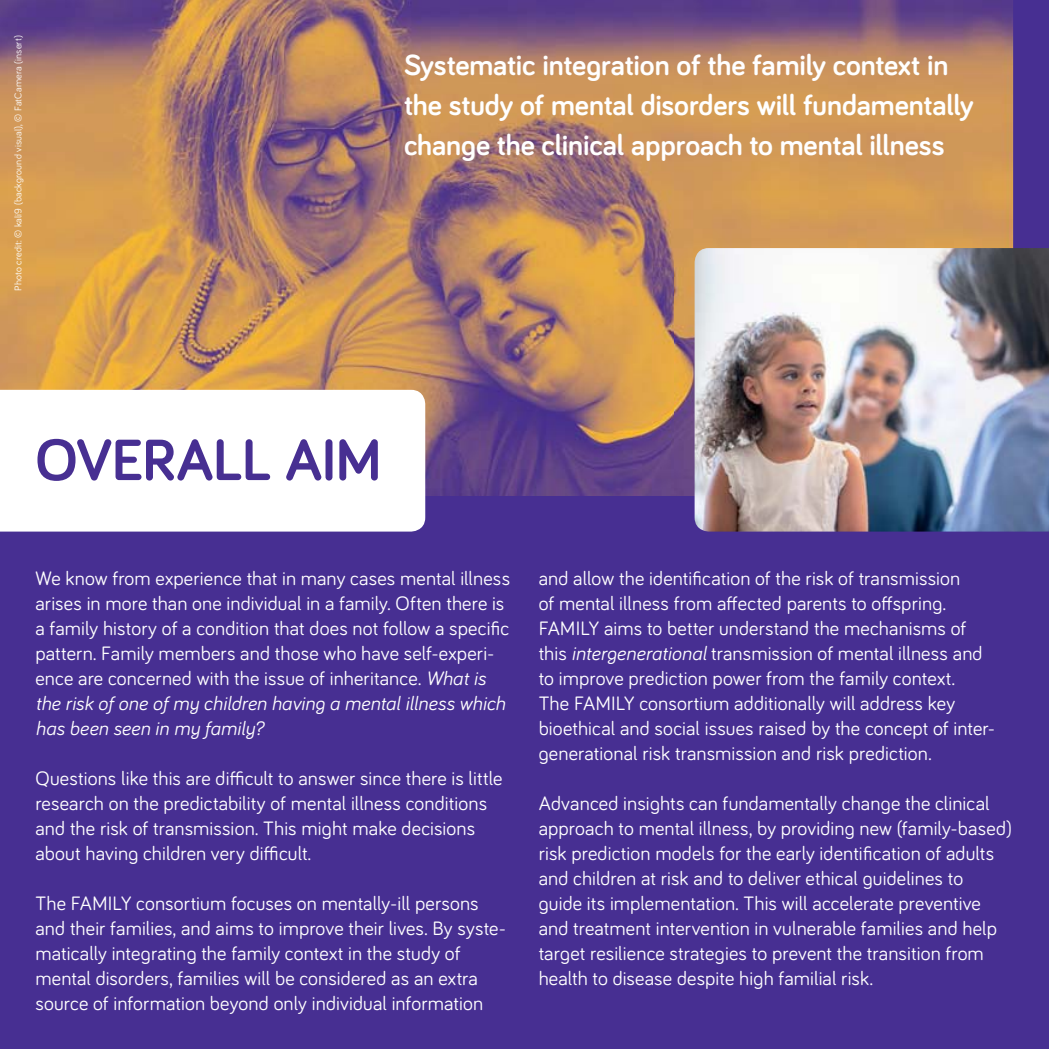
<style>
.page{position:relative;width:1049px;height:1049px;background:#472f92}
.page>*{position:absolute;margin:0;border:0;box-sizing:border-box;transform-origin:0 0}
.t1{font:700 60px "Bariol";letter-spacing:-.01em;color:#472f92}
.t2{font:700 30px/40px "Bariol";color:#fff}
.t3{font:20px/25px "Bariol";letter-spacing:.01em;color:#fff}
.t4{font:10px "Bariol";letter-spacing:.015em;color:#fff}
.s1{font-style:italic}
</style>
<div class="page">
<img style="left:0;top:0;width:1013px;height:496px">
<img style="left:694px;top:248px;width:355px;height:283px">
<div style="left:0;top:390px;width:425px;height:141px;background:#fff"></div>
<p class="t4" style="left:15px;top:291px;width:257px;rotate:-90deg">Photo credit: © kali9 (background visual), © FatCamera (insert)</p>
<h2 class="t2" style="left:404px;top:48px;width:571px">Systematic integration of the family context in the study of mental disorders will fundamentally change the clinical approach to mental illness</h2>
<h1 class="t1" style="left:35px;top:437px;width:347px">OVERALL AIM</h1>
<p class="t3" style="left:35px;top:568px;width:476px">We know from experience that in many cases mental illness arises in more than one individual in a family. Often there is a family history of a condition that does not follow a specific pattern. Family members and those who have self-experi&shy;ence are concerned with the issue of inheritance. <span class="s1">What is the risk of one of my children having a mental illness which has been seen in my family?</span></p>
<p class="t3" style="left:35px;top:768px;width:469px">Questions like this are difficult to answer since there is little research on the predictability of mental illness conditions and the risk of transmission. This might make decisions about having children very difficult.</p>
<p class="t3" style="left:35px;top:893px;width:472px">The FAMILY consortium focuses on mentally-ill persons and their families, and aims to improve their lives. By syste&shy;matically integrating the family context in the study of mental disorders, families will be considered as an extra source of information beyond only individual information</p>
<p class="t3" style="left:539px;top:568px;width:458px">and allow the identification of the risk of transmission<br>of mental illness from affected parents to offspring.<br>FAMILY aims to better understand the mechanisms of this <span class="s1">intergenerational</span> transmission of mental illness and to improve prediction power from the family context.<br>The FAMILY consortium additionally will address key bioethical and social issues raised by the concept of inter&shy;generational risk transmission and risk prediction.</p>
<p class="t3" style="left:539px;top:793px;width:475px">Advanced insights can fundamentally change the clinical approach to mental illness, by providing new (family-based) risk prediction models for the early identification of adults and children at risk and to deliver ethical guidelines to<br>guide its implementation. This will accelerate preventive and treatment intervention in vulnerable families and help target resilience strategies to prevent the transition from health to disease despite high familial risk.</p>
</div>
